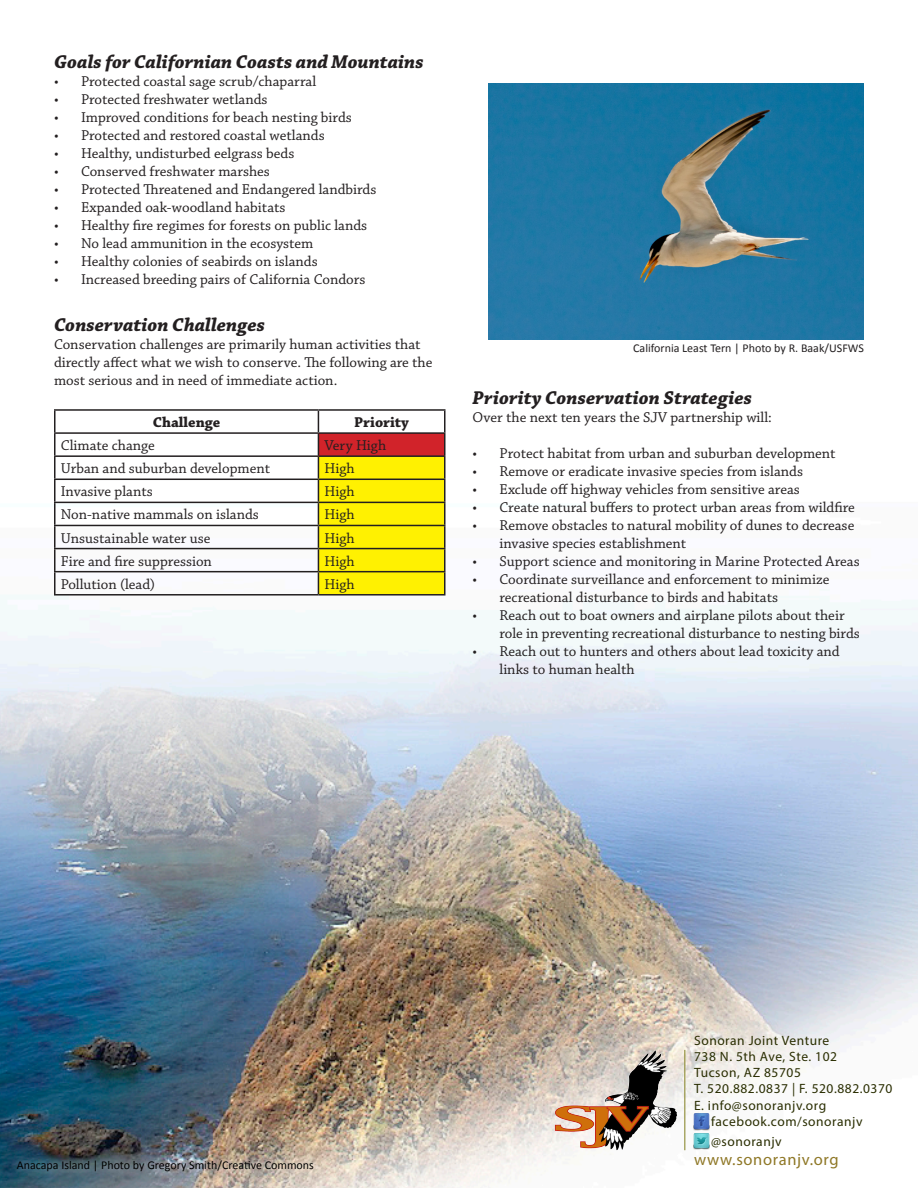
<style>
.page{position:relative;width:918px;height:1188px;background:#fff}
.page>*{position:absolute;margin:0;border:0;box-sizing:border-box;transform-origin:0 0}
.t1{font:italic 700 19.5px "Chaparral Pro";color:#231f20}
.t2{font:16.5px "Myriad Pro";letter-spacing:.04em;color:#8f7827}
.t3{font:15px/18px "Chaparral Pro";color:#231f20}
.t4{font:700 15px "Chaparral Pro";color:#231f20}
.t5{font:13.5px "Myriad Pro";letter-spacing:.04em;color:#2a2e02}
.t6{font:12px "Calibri";color:#000}
.t7{font:12px "Calibri";color:#231f20}
</style>
<div class="page">
<img style="left:0;top:466px;width:918px;height:722px">
<hr style="left:54px;top:409px;width:264px;height:2px;background:#231f20">
<hr style="left:54px;top:411px;width:2px;height:21px;background:#231f20">
<hr style="left:318px;top:409px;width:128px;height:2px;background:#231f20">
<hr style="left:444px;top:411px;width:2px;height:21px;background:#231f20">
<hr style="left:54px;top:432px;width:264px;height:2px;background:#231f20">
<hr style="left:54px;top:434px;width:2px;height:21px;background:#231f20">
<hr style="left:318px;top:432px;width:128px;height:2px;background:#231f20">
<hr style="left:444px;top:434px;width:2px;height:21px;background:#231f20">
<hr style="left:54px;top:455px;width:264px;height:2px;background:#231f20">
<hr style="left:54px;top:457px;width:2px;height:22px;background:#231f20">
<hr style="left:318px;top:455px;width:128px;height:2px;background:#231f20">
<hr style="left:444px;top:457px;width:2px;height:22px;background:#231f20">
<hr style="left:54px;top:479px;width:264px;height:1px;background:#231f20">
<hr style="left:54px;top:480px;width:2px;height:22px;background:#231f20">
<hr style="left:318px;top:479px;width:128px;height:1px;background:#231f20">
<hr style="left:444px;top:480px;width:2px;height:22px;background:#231f20">
<hr style="left:54px;top:502px;width:264px;height:1px;background:#231f20">
<hr style="left:54px;top:503px;width:2px;height:22px;background:#231f20">
<hr style="left:318px;top:502px;width:128px;height:1px;background:#231f20">
<hr style="left:444px;top:503px;width:2px;height:22px;background:#231f20">
<hr style="left:54px;top:525px;width:264px;height:1px;background:#231f20">
<hr style="left:54px;top:526px;width:2px;height:22px;background:#231f20">
<hr style="left:318px;top:525px;width:128px;height:1px;background:#231f20">
<hr style="left:444px;top:526px;width:2px;height:22px;background:#231f20">
<hr style="left:54px;top:548px;width:264px;height:1px;background:#231f20">
<hr style="left:54px;top:549px;width:2px;height:22px;background:#231f20">
<hr style="left:318px;top:548px;width:128px;height:1px;background:#231f20">
<hr style="left:444px;top:549px;width:2px;height:22px;background:#231f20">
<hr style="left:54px;top:571px;width:264px;height:1px;background:#231f20">
<hr style="left:54px;top:572px;width:2px;height:22px;background:#231f20">
<hr style="left:318px;top:571px;width:128px;height:1px;background:#231f20">
<svg style="left:318px;top:411px;width:127px;height:183px"></svg>
<hr style="left:444px;top:572px;width:2px;height:22px;background:#231f20">
<hr style="left:54px;top:594px;width:264px;height:2px;background:#231f20">
<hr style="left:318px;top:594px;width:128px;height:2px;background:#231f20">
<img style="left:554px;top:1050px;width:123px;height:100px">
<hr style="left:684px;top:1050px;width:1px;height:100px;background:#8f8d37">
<img style="left:694px;top:1114px;width:15px;height:17px">
<img style="left:694px;top:1133px;width:15px;height:17px">
<div style="left:8px;top:1152px;width:314px;height:28px;background:#fff;opacity:.75"></div>
<img style="left:488px;top:84px;width:376px;height:256px">
<p class="t1" style="left:54px;top:51px;width:371px">Goals for Californian Coasts and Mountains</p>
<p class="t3" style="left:54px;top:73px;width:264px">• Protected coastal sage scrub/chaparral</p>
<p class="t3" style="left:54px;top:91px;width:215px">• Protected freshwater wetlands</p>
<p class="t3" style="left:54px;top:109px;width:299px">• Improved conditions for beach nesting birds</p>
<p class="t3" style="left:54px;top:127px;width:272px">• Protected and restored coastal wetlands</p>
<p class="t3" style="left:54px;top:145px;width:242px">• Healthy, undisturbed eelgrass beds</p>
<p class="t3" style="left:54px;top:163px;width:217px">• Conserved freshwater marshes</p>
<p class="t3" style="left:54px;top:181px;width:324px">• Protected Threatened and Endangered landbirds</p>
<p class="t3" style="left:54px;top:199px;width:233px">• Expanded oak-woodland habitats</p>
<p class="t3" style="left:54px;top:217px;width:315px">• Healthy fire regimes for forests on public lands</p>
<p class="t3" style="left:54px;top:235px;width:261px">• No lead ammunition in the ecosystem</p>
<p class="t3" style="left:54px;top:253px;width:265px">• Healthy colonies of seabirds on islands</p>
<p class="t3" style="left:54px;top:271px;width:313px">• Increased breeding pairs of California Condors</p>
<p class="t1" style="left:54px;top:314px;width:213px">Conservation Challenges</p>
<p class="t3" style="left:54px;top:336px;width:380px">Conservation challenges are primarily human activities that directly affect what we wish to conserve. The following are the most serious and in need of immediate action.</p>
<p class="t4" style="left:153px;top:414px;width:69px">Challenge</p>
<p class="t4" style="left:354px;top:414px;width:56px">Priority</p>
<p class="t3" style="left:61px;top:437px;width:96px">Climate change</p>
<p class="t3" style="left:324px;top:437px;width:63px">Very High</p>
<p class="t3" style="left:61px;top:460px;width:211px">Urban and suburban development</p>
<p class="t3" style="left:324px;top:460px;width:32px">High</p>
<p class="t3" style="left:61px;top:483px;width:94px">Invasive plants</p>
<p class="t3" style="left:324px;top:483px;width:32px">High</p>
<p class="t3" style="left:61px;top:506px;width:200px">Non-native mammals on islands</p>
<p class="t3" style="left:324px;top:506px;width:32px">High</p>
<p class="t3" style="left:61px;top:529px;width:151px">Unsustainable water use</p>
<p class="t3" style="left:324px;top:529px;width:32px">High</p>
<p class="t3" style="left:61px;top:553px;width:153px">Fire and fire suppression</p>
<p class="t3" style="left:324px;top:553px;width:32px">High</p>
<p class="t3" style="left:61px;top:576px;width:96px">Pollution (lead)</p>
<p class="t3" style="left:324px;top:576px;width:32px">High</p>
<p class="t7" style="left:633px;top:340px;width:232px">California Least Tern | Photo by R. Baak/USFWS</p>
<p class="t1" style="left:472px;top:386px;width:281px">Priority Conservation Strategies</p>
<p class="t3" style="left:472px;top:409px;width:301px">Over the next ten years the SJV partnership will:</p>
<p class="t3" style="left:472px;top:445px;width:365px">• Protect habitat from urban and suburban development</p>
<p class="t3" style="left:472px;top:463px;width:332px">• Remove or eradicate invasive species from islands</p>
<p class="t3" style="left:472px;top:481px;width:329px">• Exclude off highway vehicles from sensitive areas</p>
<p class="t3" style="left:472px;top:499px;width:384px">• Create natural buffers to protect urban areas from wildfire</p>
<p class="t3" style="left:500px;top:517px;width:356px;text-indent:-27px">• Remove obstacles to natural mobility of dunes to decrease invasive species establishment</p>
<p class="t3" style="left:472px;top:553px;width:389px">• Support science and monitoring in Marine Protected Areas</p>
<p class="t3" style="left:500px;top:571px;width:332px;text-indent:-27px">• Coordinate surveillance and enforcement to minimize recreational disturbance to birds and habitats</p>
<p class="t3" style="left:500px;top:607px;width:362px;text-indent:-27px">• Reach out to boat owners and airplane pilots about their role in preventing recreational disturbance to nesting birds</p>
<p class="t3" style="left:500px;top:643px;width:342px;text-indent:-27px">• Reach out to hunters and others about lead toxicity and links to human health</p>
<p class="t5" style="left:694px;top:1032px;width:137px">Sonoran Joint Venture</p>
<p class="t5" style="left:694px;top:1048px;width:144px">738 N. 5th Ave, Ste. 102</p>
<p class="t5" style="left:694px;top:1064px;width:108px">Tucson, AZ 85705</p>
<p class="t5" style="left:694px;top:1080px;width:200px">T. 520.882.0837 | F. 520.882.0370</p>
<p class="t5" style="left:694px;top:1097px;width:134px">E. info@sonoranjv.org</p>
<p class="t5" style="left:711px;top:1113px;width:153px">facebook.com/sonoranjv</p>
<p class="t5" style="left:711px;top:1133px;width:72px">@sonoranjv</p>
<p class="t6" style="left:17px;top:1157px;width:299px">Anacapa Island | Photo by Gregory Smith/Creative Commons</p>
<p class="t2" style="left:694px;top:1150px;width:146px">www.sonoranjv.org</p>
</div>
